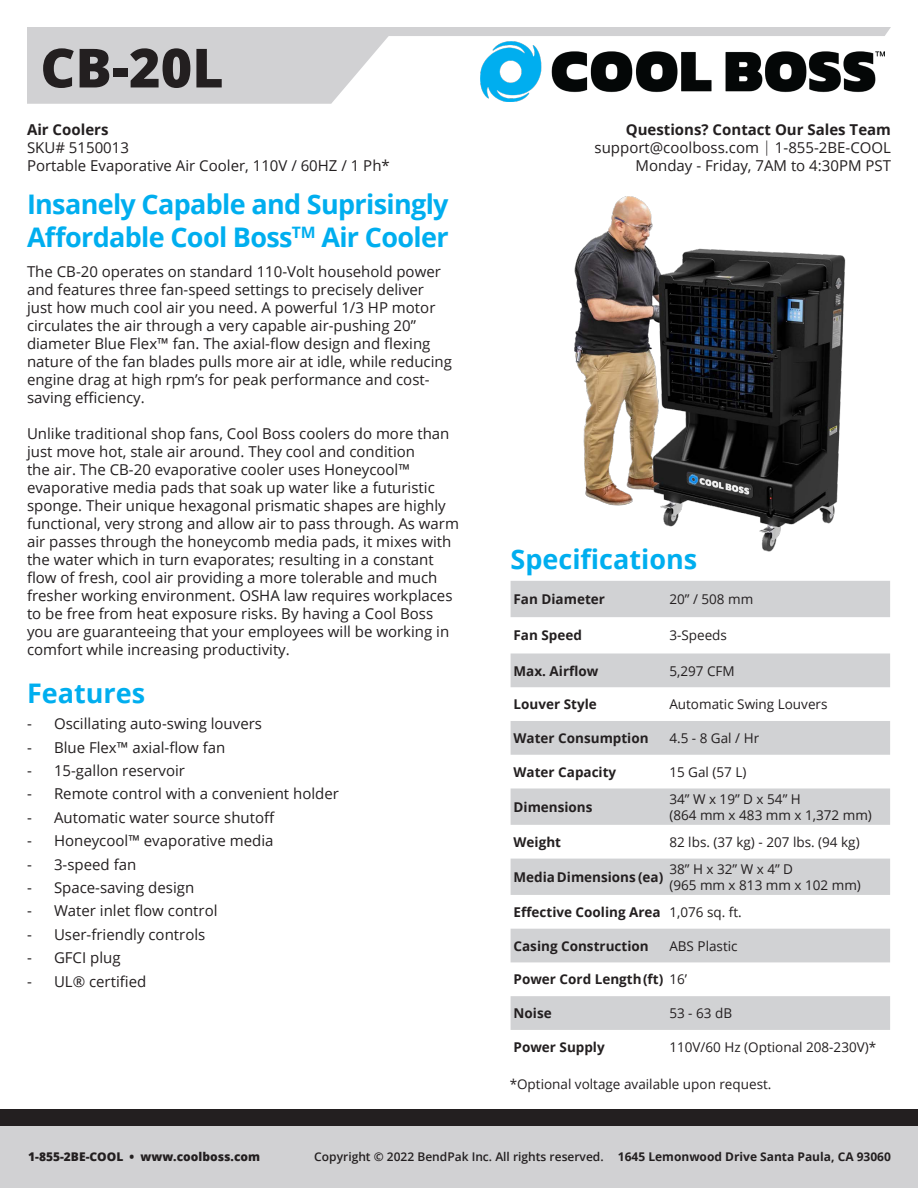
<style>
.page{position:relative;width:918px;height:1188px;background:#fff}
.page>*{position:absolute;margin:0;border:0;box-sizing:border-box;transform-origin:0 0}
.t1{font:800 54px "Open Sans";color:#231f20}
.t2{font:700 27px/32.4px "Open Sans";letter-spacing:-.025em;color:#00aeef}
.t3{font:700 27px "Open Sans";color:#00aeef}
.t4{font:15px/18px "Open Sans";color:#231f20}
.t5{font:700 15px "Open Sans";color:#231f20}
.t6{font:13.5px "Open Sans";color:#231f20}
.t7{font:700 13.5px "Open Sans";color:#231f20}
.t8{font:600 12px "Open Sans";color:#231f20}
.t9{font:700 12px "Open Sans";color:#231f20}
.t10{font:800 12px "Open Sans";color:#231f20}
.s1{font-weight:300}
</style>
<div class="page">
<svg style="left:511px;top:581px;width:379px;height:449px;fill:#d1d2d4"></svg>
<svg style="left:27px;top:27px;width:864px;height:77px"></svg>
<img style="left:480px;top:41px;width:405px;height:60px">
<div style="left:0;top:1122px;width:918px;height:66px;background:#d1d1d3"></div>
<div style="left:0;top:1110px;width:918px;height:16px;background:#231f20"></div>
<img style="left:574px;top:196px;width:272px;height:356px">
<p class="t1" style="left:40px;top:27px;width:185px">CB-20L</p>
<p class="t5" style="left:27px;top:119px;width:83px">Air Coolers</p>
<p class="t4" style="left:27px;top:139px;width:104px">SKU# 5150013</p>
<p class="t4" style="left:27px;top:157px;width:364px">Portable Evaporative Air Cooler, 110V / 60HZ / 1 Ph*</p>
<p class="t2" style="left:27px;top:187px;width:423px">Insanely Capable and Suprisingly<br>Affordable Cool Boss<sup>TM</sup> Air Cooler</p>
<p class="t4" style="left:27px;top:262px;width:426px">The CB-20 operates on standard 110-Volt household power and features three fan-speed settings to precisely deliver just how much cool air you need. A powerful 1/3 HP motor circulates the air through a very capable air-pushing 20” diameter Blue Flex™ fan. The axial-flow design and flexing nature of the fan blades pulls more air at idle, while reducing engine drag at high rpm’s for peak performance and cost&shy;saving efficiency.</p>
<p class="t4" style="left:27px;top:424px;width:434px">Unlike traditional shop fans, Cool Boss coolers do more than just move hot, stale air around. They cool and condition<br>the air. The CB-20 evaporative cooler uses Honeycool™ evaporative media pads that soak up water like a futuristic sponge. Their unique hexagonal prismatic shapes are highly functional, very strong and allow air to pass through. As warm air passes through the honeycomb media pads, it mixes with the water which in turn evaporates; resulting in a constant flow of fresh, cool air providing a more tolerable and much fresher working environment. OSHA law requires workplaces to be free from heat exposure risks. By having a Cool Boss you are guaranteeing that your employees will be working in comfort while increasing productivity.</p>
<p class="t3" style="left:27px;top:674px;width:120px">Features</p>
<p class="t4" style="left:27px;top:714px;width:237px">- Oscillating auto-swing louvers</p>
<p class="t4" style="left:27px;top:738px;width:200px">- Blue Flex™ axial-flow fan</p>
<p class="t4" style="left:27px;top:761px;width:160px">- 15-gallon reservoir</p>
<p class="t4" style="left:27px;top:784px;width:313px">- Remote control with a convenient holder</p>
<p class="t4" style="left:27px;top:808px;width:249px">- Automatic water source shutoff</p>
<p class="t4" style="left:27px;top:831px;width:248px">- Honeycool™ evaporative media</p>
<p class="t4" style="left:27px;top:855px;width:111px">- 3-speed fan</p>
<p class="t4" style="left:27px;top:878px;width:169px">- Space-saving design</p>
<p class="t4" style="left:27px;top:901px;width:192px">- Water inlet flow control</p>
<p class="t4" style="left:27px;top:925px;width:180px">- User-friendly controls</p>
<p class="t4" style="left:27px;top:948px;width:95px">- GFCI plug</p>
<p class="t4" style="left:27px;top:972px;width:121px">- UL® certified</p>
<p class="t5" style="left:626px;top:119px;width:267px">Questions? Contact Our Sales Team</p>
<p class="t4" style="left:595px;top:139px;width:298px">support@coolboss.com <span class="s1">|</span> 1-855-2BE-COOL</p>
<p class="t4" style="left:636px;top:157px;width:257px">Monday - Friday, 7AM to 4:30PM PST</p>
<p class="t3" style="left:511px;top:540px;width:188px">Specifications</p>
<p class="t7" style="left:514px;top:590px;width:93px">Fan Diameter</p>
<p class="t6" style="left:669px;top:590px;width:85px">20” / 508 mm</p>
<p class="t7" style="left:514px;top:626px;width:70px">Fan Speed</p>
<p class="t6" style="left:669px;top:626px;width:59px">3-Speeds</p>
<p class="t7" style="left:514px;top:661px;width:86px">Max. Airflow</p>
<p class="t6" style="left:669px;top:661px;width:67px">5,297 CFM</p>
<p class="t7" style="left:514px;top:695px;width:85px">Louver Style</p>
<p class="t6" style="left:669px;top:695px;width:160px">Automatic Swing Louvers</p>
<p class="t7" style="left:514px;top:729px;width:137px">Water Consumption</p>
<p class="t6" style="left:669px;top:729px;width:91px">4.5 - 8 Gal / Hr</p>
<p class="t7" style="left:514px;top:762px;width:104px">Water Capacity</p>
<p class="t6" style="left:669px;top:763px;width:79px">15 Gal (57 L)</p>
<p class="t7" style="left:514px;top:797px;width:80px">Dimensions</p>
<p class="t6" style="left:669px;top:790px;width:133px">34” W x 19” D x 54” H</p>
<p class="t6" style="left:669px;top:806px;width:204px">(864 mm x 483 mm x 1,372 mm)</p>
<p class="t7" style="left:514px;top:832px;width:49px">Weight</p>
<p class="t6" style="left:669px;top:833px;width:192px">82 lbs. (37 kg) - 207 lbs. (94 kg)</p>
<p class="t7" style="left:514px;top:867px;width:151px">Media Dimensions (ea)</p>
<p class="t6" style="left:669px;top:860px;width:125px">38” H x 32” W x 4” D</p>
<p class="t6" style="left:669px;top:876px;width:193px">(965 mm x 813 mm x 102 mm)</p>
<p class="t7" style="left:514px;top:903px;width:149px">Effective Cooling Area</p>
<p class="t6" style="left:669px;top:903px;width:74px">1,076 sq. ft.</p>
<p class="t7" style="left:514px;top:936px;width:137px">Casing Construction</p>
<p class="t6" style="left:669px;top:937px;width:70px">ABS Plastic</p>
<p class="t7" style="left:514px;top:970px;width:151px">Power Cord Length (ft)</p>
<p class="t6" style="left:669px;top:970px;width:19px">16’</p>
<p class="t7" style="left:514px;top:1004px;width:40px">Noise</p>
<p class="t6" style="left:669px;top:1004px;width:64px">53 - 63 dB</p>
<p class="t7" style="left:514px;top:1038px;width:93px">Power Supply</p>
<p class="t6" style="left:669px;top:1038px;width:208px">110V/60 Hz (Optional 208-230V)*</p>
<p class="t6" style="left:510px;top:1075px;width:263px">*Optional voltage available upon request.</p>
<p class="t10" style="left:28px;top:1148px;width:233px">1-855-2BE-COOL • www.coolboss.com</p>
<p class="t8" style="left:314px;top:1148px;width:291px">Copyright © 2022 BendPak Inc. All rights reserved.</p>
<p class="t9" style="left:618px;top:1148px;width:275px">1645 Lemonwood Drive Santa Paula, CA 93060</p>
</div>
